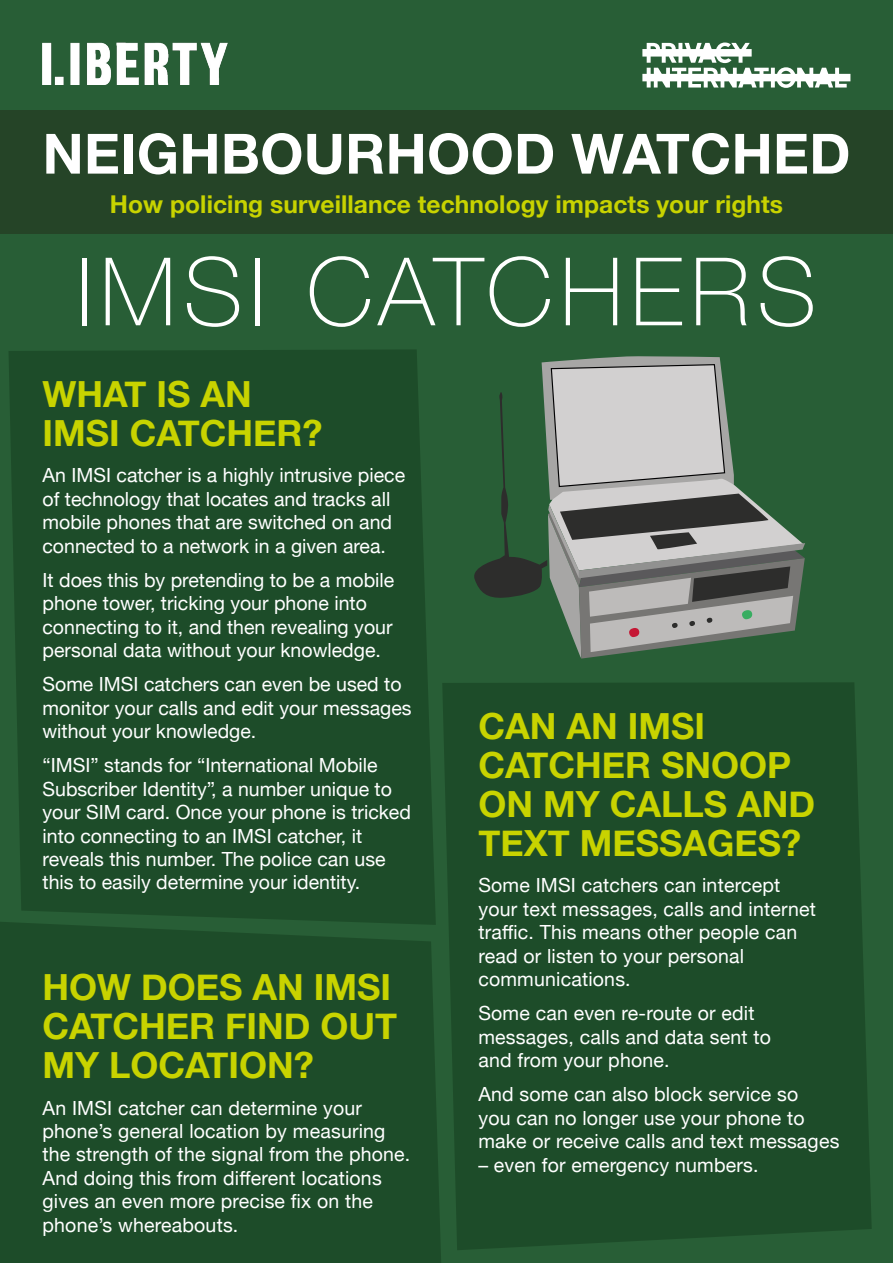
<style>
.page{position:relative;width:893px;height:1263px;background:#285e36}
.page>*{position:absolute;margin:0;border:0;box-sizing:border-box;transform-origin:0 0}
.t1{font:100 94.5px "Helvetica Neue";letter-spacing:.075em;color:#fff}
.t2{font:700 55.5px "Helvetica Neue";letter-spacing:.005em;color:#fff}
.t3{font:700 36px/39px "Helvetica Neue";color:#c8d300}
.t4{font:700 24.6px "Helvetica Neue";letter-spacing:.005em;color:#c8d300}
.t5{font:19.5px/23.4px "Helvetica Neue";color:#fff}
</style>
<div class="page">
<div style="left:0;top:922px;width:441px;height:341px;background:#1d4c29"></div>
<div style="left:442px;top:682px;width:430px;height:568px;background:#1d4c29"></div>
<svg style="left:9px;top:349px;width:427px;height:576px;fill:#1d4c29"></svg>
<div style="left:0;top:111px;width:893px;height:123px;background:#254427"></div>
<img style="left:42px;top:42px;width:186px;height:43px">
<svg style="left:642px;top:43px;width:208px;height:45px"></svg>
<svg style="left:474px;top:356px;width:331px;height:303px"></svg>
<h2 class="t2" style="left:43px;top:110px;width:809px">NEIGHBOURHOOD WATCHED</h2>
<p class="t4" style="left:110px;top:184px;width:675px">How policing surveillance technology impacts your rights</p>
<h1 class="t1" style="left:77px;top:220px;width:741px">IMSI CATCHERS</h1>
<h3 class="t3" style="left:43px;top:376px;width:281px">WHAT IS AN<br>IMSI CATCHER?</h3>
<p class="t5" style="left:43px;top:465px;width:364px">An IMSI catcher is a highly intrusive piece of technology that locates and tracks all mobile phones that are switched on and connected to a network in a given area.</p>
<p class="t5" style="left:43px;top:569px;width:353px">It does this by pretending to be a mobile phone tower, tricking your phone into connecting to it, and then revealing your personal data without your knowledge.</p>
<p class="t5" style="left:43px;top:674px;width:371px">Some IMSI catchers can even be used to monitor your calls and edit your messages without your knowledge.</p>
<p class="t5" style="left:43px;top:755px;width:370px">“IMSI” stands for “International Mobile Subscriber Identity”, a number unique to your SIM card. Once your phone is tricked into connecting to an IMSI catcher, it reveals this number. The police can use this to easily determine your identity.</p>
<h3 class="t3" style="left:43px;top:969px;width:356px">HOW DOES AN IMSI<br>CATCHER FIND OUT<br>MY LOCATION?</h3>
<p class="t5" style="left:43px;top:1097px;width:369px">An IMSI catcher can determine your phone’s general location by measuring the strength of the signal from the phone.<br>And doing this from different locations gives an even more precise fix on the phone’s whereabouts.</p>
<h3 class="t3" style="left:478px;top:708px;width:338px">CAN AN IMSI<br>CATCHER SNOOP<br>ON MY CALLS AND<br>TEXT MESSAGES?</h3>
<p class="t5" style="left:478px;top:875px;width:339px">Some IMSI catchers can intercept your text messages, calls and internet traffic. This means other people can read or listen to your personal communications.</p>
<p class="t5" style="left:478px;top:1003px;width:294px">Some can even re-route or edit messages, calls and data sent to and from your phone.</p>
<p class="t5" style="left:478px;top:1084px;width:363px">And some can also block service so<br>you can no longer use your phone to make or receive calls and text messages</p>
<p class="t5" style="left:478px;top:1154px;width:282px">– even for emergency numbers.</p>
</div>
